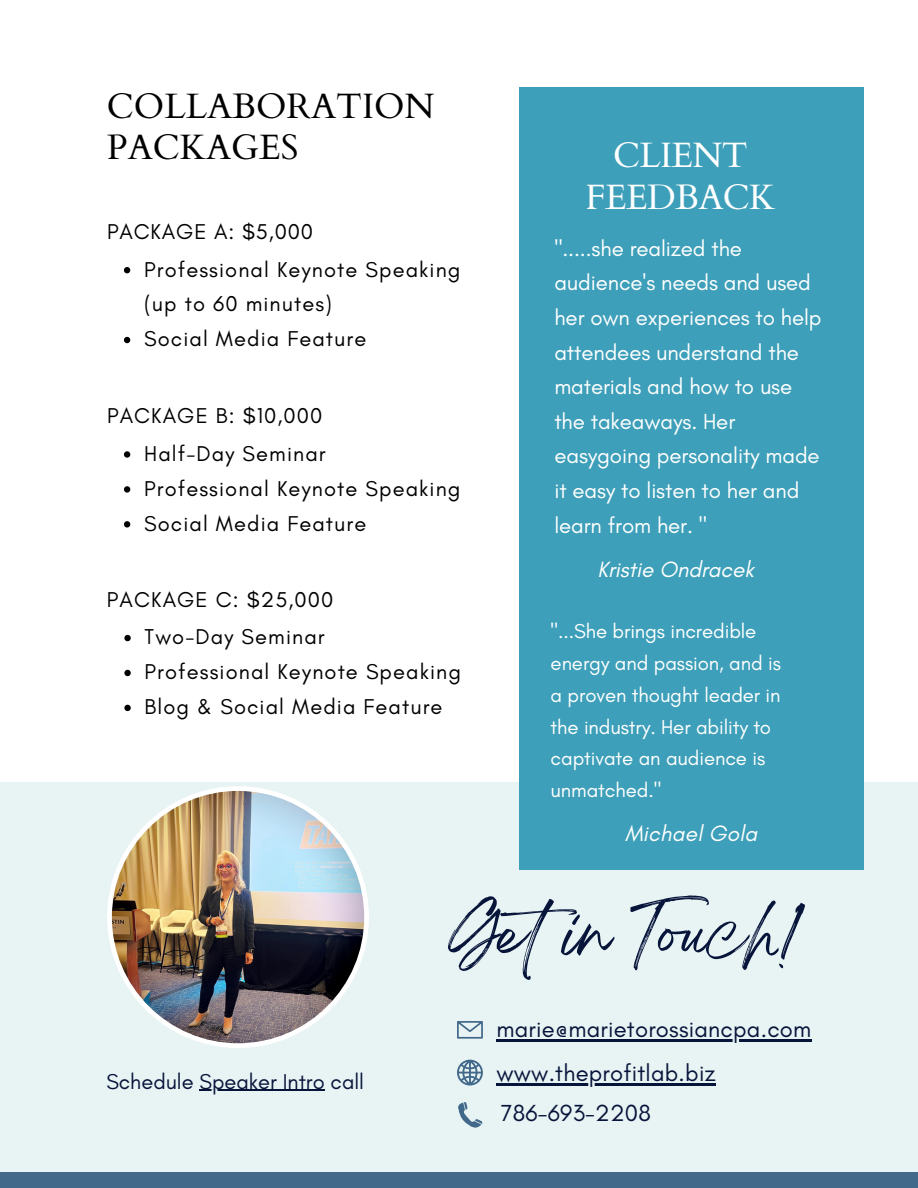
<style>
.page{position:relative;width:918px;height:1188px;background:#fff}
.page>*{position:absolute;margin:0;border:0;box-sizing:border-box;transform-origin:0 0}
.t1{font:54.6px "Breathing";letter-spacing:-.02em;color:#08153b}
.t2{font:35.25px/41.2px "Cardo";color:#000}
.t3{font:35.25px "Cardo";letter-spacing:-.02em;color:#fff}
.t4{font:23.7px "Glacial Indifference";letter-spacing:.01em;color:#08153b}
.t5{font:italic 22.5px "Glacial Indifference";letter-spacing:-.005em;color:#fff}
.t6{font:22.35px/34.7px "Glacial Indifference";letter-spacing:-.005em;color:#fff}
.t7{font:21.9px/35px "Glacial Indifference";letter-spacing:.05em;color:#000}
.t8{font:21.9px "Glacial Indifference";color:#08153b}
.t9{font:20.4px/31.8px "Glacial Indifference";letter-spacing:-.005em;color:#fff}
</style>
<div class="page">
<div style="left:0;top:782px;width:918px;height:406px;background:#e8f3f3"></div>
<img style="left:107px;top:786px;width:262px;height:262px">
<svg style="left:457px;top:1060px;width:26px;height:26px"></svg>
<svg style="left:457px;top:1021px;width:26px;height:18px"></svg>
<div style="left:519px;top:87px;width:345px;height:783px;background:#3d9fb9"></div>
<div style="left:0;top:1172px;width:918px;height:16px;background:#42698a"></div>
<svg style="left:458px;top:1102px;width:25px;height:26px"></svg>
<svg style="left:124px;top:267px;width:6px;height:6px"></svg>
<svg style="left:124px;top:337px;width:6px;height:6px"></svg>
<svg style="left:124px;top:451px;width:6px;height:7px"></svg>
<svg style="left:124px;top:486px;width:6px;height:7px"></svg>
<svg style="left:124px;top:521px;width:6px;height:7px"></svg>
<svg style="left:124px;top:635px;width:7px;height:6px"></svg>
<svg style="left:124px;top:670px;width:7px;height:6px"></svg>
<svg style="left:124px;top:705px;width:7px;height:6px"></svg>
<hr style="left:496px;top:1039px;width:316px;height:3px;background:#08153b">
<hr style="left:496px;top:1084px;width:220px;height:2px;background:#08153b">
<hr style="left:200px;top:1090px;width:125px;height:1px;background:#08153b">
<p class="t2" style="left:107px;top:86px;width:329px">COLLABORATION<br>PACKAGES</p>
<p class="t7" style="left:107px;top:214px;width:208px">PACKAGE A: $5,000</p>
<p class="t7" style="left:144px;top:251px;width:318px">Professional Keynote Speaking (up to 60 minutes)</p>
<p class="t7" style="left:144px;top:321px;width:224px">Social Media Feature</p>
<p class="t7" style="left:107px;top:397px;width:217px">PACKAGE B: $10,000</p>
<p class="t7" style="left:144px;top:436px;width:183px">Half-Day Seminar</p>
<p class="t7" style="left:144px;top:471px;width:318px">Professional Keynote Speaking</p>
<p class="t7" style="left:144px;top:506px;width:224px">Social Media Feature</p>
<p class="t7" style="left:107px;top:582px;width:228px">PACKAGE C: $25,000</p>
<p class="t7" style="left:145px;top:619px;width:182px">Two-Day Seminar</p>
<p class="t7" style="left:145px;top:654px;width:318px">Professional Keynote Speaking</p>
<p class="t7" style="left:145px;top:689px;width:299px">Blog &amp; Social Media Feature</p>
<p class="t3" style="left:613px;top:132px;width:136px">CLIENT</p>
<p class="t3" style="left:586px;top:174px;width:191px">FEEDBACK</p>
<p class="t6" style="left:554px;top:231px;width:269px">".....she realized the audience's needs and used her own experiences to help attendees understand the materials and how to use the takeaways. Her easygoing personality made it easy to listen to her and learn from her. "</p>
<p class="t5" style="left:598px;top:555px;width:158px">Kristie Ondracek</p>
<p class="t9" style="left:551px;top:615px;width:232px">"...She brings incredible energy and passion, and is a proven thought leader in the industry. Her ability to captivate an audience is unmatched."</p>
<p class="t5" style="left:625px;top:819px;width:134px">Michael Gola</p>
<p class="t8" style="left:106px;top:1068px;width:259px">Schedule Speaker Intro call</p>
<p class="t1" style="left:449px;top:917px;width:352px">Getin Touch!</p>
<p class="t4" style="left:496px;top:1015px;width:316px">marie@marietorossiancpa.com</p>
<p class="t4" style="left:496px;top:1059px;width:221px">www.theprofitlab.biz</p>
<p class="t4" style="left:501px;top:1099px;width:152px">786-693-2208</p>
</div>
